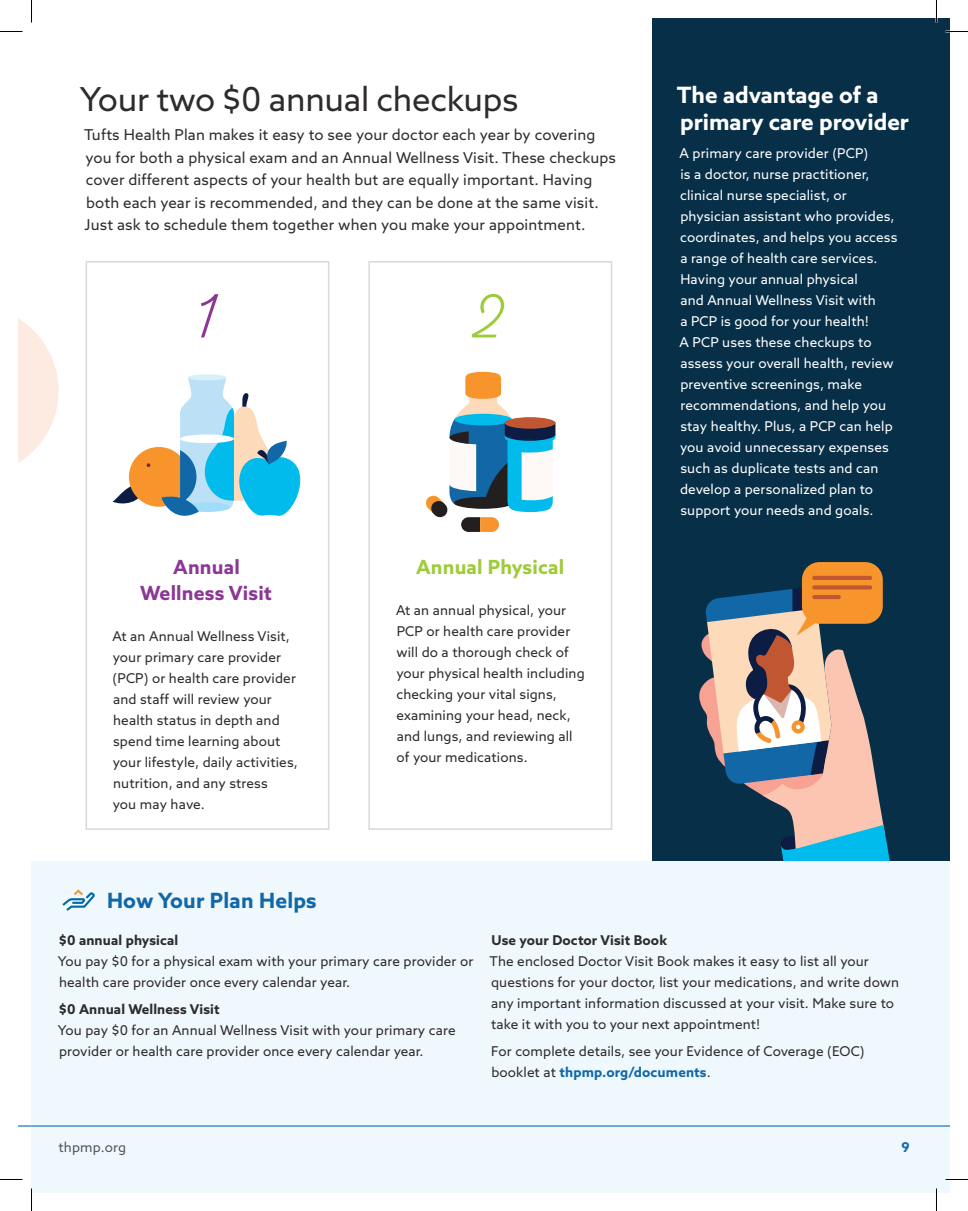
<style>
.page{position:relative;width:968px;height:1211px;background:#fff}
.page>*{position:absolute;margin:0;border:0;box-sizing:border-box;transform-origin:0 0}
.t1{font:55.5px "Alkaline";color:#8c3795}
.t2{font:55.5px "Alkaline";color:#9ecb3a}
.Body{font:33px "Point 32 Health Sans";letter-spacing:-.01em;color:#2e2b2c}
.t3{font:700 22.5px/27px "Point 32 Health Sans";color:#fff}
.Body-2{font:700 21px "Point 32 Health Sans";letter-spacing:.01em;color:#1268a7}
.Sidebar_Header{font:700 19.5px/25.5px "Point 32 Health Sans";letter-spacing:.01em;color:#8c3795;text-align:center}
.Sidebar_Header-2{font:700 19.5px "Point 32 Health Sans";letter-spacing:.01em;color:#9ecb3a}
.Body-3{font:15px/22.5px "Point 32 Health Sans";letter-spacing:.01em;color:#2e2b2c}
.Body__Sidebar{font:13.5px/21px "Point 32 Health Sans";letter-spacing:.01em;color:#2e2b2c}
.Body__Sidebar-2{font:13.5px/21px "Point 32 Health Sans";letter-spacing:.01em;color:#fff}
.Sidebar_Header-3{font:700 13.5px "Point 32 Health Sans";letter-spacing:.01em;color:#2e2b2c}
.t4{font:13.5px "Point 32 Health Sans";letter-spacing:.01em;color:#52575f}
.t5{font:700 13.5px "Point 32 Health Sans";color:#1268a7}
.s1{font-weight:700;color:#1268a7}
</style>
<div class="page">
<div style="left:86px;top:261px;width:243px;height:569px;border:2px solid #d8d9db"></div>
<div style="left:368px;top:261px;width:244px;height:569px;border:2px solid #d8d9db"></div>
<div style="left:652px;top:18px;width:298px;height:845px;background:#072f48"></div>
<svg style="left:699px;top:562px;width:191px;height:299px"></svg>
<hr style="left:812px;top:576px;width:60px;height:4px;background:#c05632;border-radius:2px">
<svg style="left:812px;top:585px;width:60px;height:4px"></svg>
<hr style="left:812px;top:595px;width:28px;height:4px;background:#c05632;border-radius:2px">
<div style="left:32px;top:861px;width:918px;height:331px;background:#eef8fd"></div>
<svg style="left:62px;top:889px;width:33px;height:22px"></svg>
<svg style="left:18px;top:318px;width:40px;height:145px"></svg>
<svg style="left:112px;top:377px;width:189px;height:139px"></svg>
<div style="left:188px;top:374px;width:38px;height:6px;background:#d7f0fb;border-radius:50%"></div>
<svg style="left:426px;top:372px;width:129px;height:160px"></svg>
<svg style="left:18px;top:1125px;width:14px;height:1px"></svg>
<hr style="left:32px;top:1125px;width:918px;height:1px;background:#1268a7">
<hr style="left:945px;top:1178px;width:23px;height:2px;background:#fff">
<hr style="left:935px;top:0;width:2px;height:22px;background:#fff">
<hr style="left:935px;top:1188px;width:2px;height:22px;background:#fff">
<svg style="left:0;top:31px;width:22px;height:1px"></svg>
<svg style="left:945px;top:31px;width:23px;height:1px"></svg>
<svg style="left:0;top:1179px;width:22px;height:1px"></svg>
<svg style="left:945px;top:1179px;width:23px;height:1px"></svg>
<svg style="left:31px;top:0;width:1px;height:22px"></svg>
<svg style="left:31px;top:1188px;width:1px;height:22px"></svg>
<svg style="left:936px;top:0;width:1px;height:22px"></svg>
<svg style="left:936px;top:1188px;width:1px;height:22px"></svg>
<p class="Body" style="left:80px;top:78px;width:440px">Your two $0 annual checkups</p>
<p class="Body-3" style="left:84px;top:123px;width:533px">Tufts Health Plan makes it easy to see your doctor each year by covering you for both a physical exam and an Annual Wellness Visit. These checkups cover different aspects of your health but are equally important. Having both each year is recommended, and they can be done at the same visit.<br>Just ask to schedule them together when you make your appointment.</p>
<p class="t1" style="left:194px;top:281px;width:21px">1</p>
<p class="t2" style="left:473px;top:281px;width:31px">2</p>
<p class="Sidebar_Header" style="left:140px;top:554px;width:133px">Annual<br>Wellness Visit</p>
<p class="Body__Sidebar" style="left:112px;top:625px;width:187px">At an Annual Wellness Visit, your primary care provider (PCP) or health care provider and staff will review your health status in depth and spend time learning about your lifestyle, daily activities, nutrition, and any stress<br>you may have.</p>
<p class="Body-2" style="left:107px;top:886px;width:211px">How Your Plan Helps</p>
<p class="Sidebar_Header-2" style="left:416px;top:554px;width:150px">Annual Physical</p>
<p class="Body__Sidebar" style="left:396px;top:600px;width:190px">At an annual physical, your<br>PCP or health care provider will do a thorough check of your physical health including checking your vital signs, examining your head, neck, and lungs, and reviewing all of your medications.</p>
<h2 class="t3" style="left:676px;top:81px;width:234px">The advantage of a primary care provider</h2>
<p class="Body__Sidebar-2" style="left:679px;top:142px;width:219px">A primary care provider (PCP)<br>is a doctor, nurse practitioner, clinical nurse specialist, or physician assistant who provides, coordinates, and helps you access a range of health care services.<br>Having your annual physical<br>and Annual Wellness Visit with<br>a PCP is good for your health!<br>A PCP uses these checkups to assess your overall health, review preventive screenings, make recommendations, and help you stay healthy. Plus, a PCP can help you avoid unnecessary expenses such as duplicate tests and can develop a personalized plan to support your needs and goals.</p>
<p class="Sidebar_Header-3" style="left:59px;top:931px;width:121px">$0 annual physical</p>
<p class="Body__Sidebar" style="left:58px;top:950px;width:417px">You pay $0 for a physical exam with your primary care provider or health care provider once every calendar year.</p>
<p class="Sidebar_Header-3" style="left:59px;top:1000px;width:162px">$0 Annual Wellness Visit</p>
<p class="Body__Sidebar" style="left:58px;top:1020px;width:399px">You pay $0 for an Annual Wellness Visit with your primary care provider or health care provider once every calendar year.</p>
<p class="Sidebar_Header-3" style="left:491px;top:931px;width:177px">Use your Doctor Visit Book</p>
<p class="Body__Sidebar" style="left:489px;top:950px;width:411px">The enclosed Doctor Visit Book makes it easy to list all your questions for your doctor, list your medications, and write down any important information discussed at your visit. Make sure to take it with you to your next appointment!</p>
<p class="Body__Sidebar" style="left:491px;top:1041px;width:375px">For complete details, see your Evidence of Coverage (EOC) booklet at <span class="s1">thpmp.org/documents</span>.</p>
<p class="t4" style="left:58px;top:1139px;width:69px">thpmp.org</p>
<p class="t5" style="left:901px;top:1138px;width:10px">9</p>
</div>
